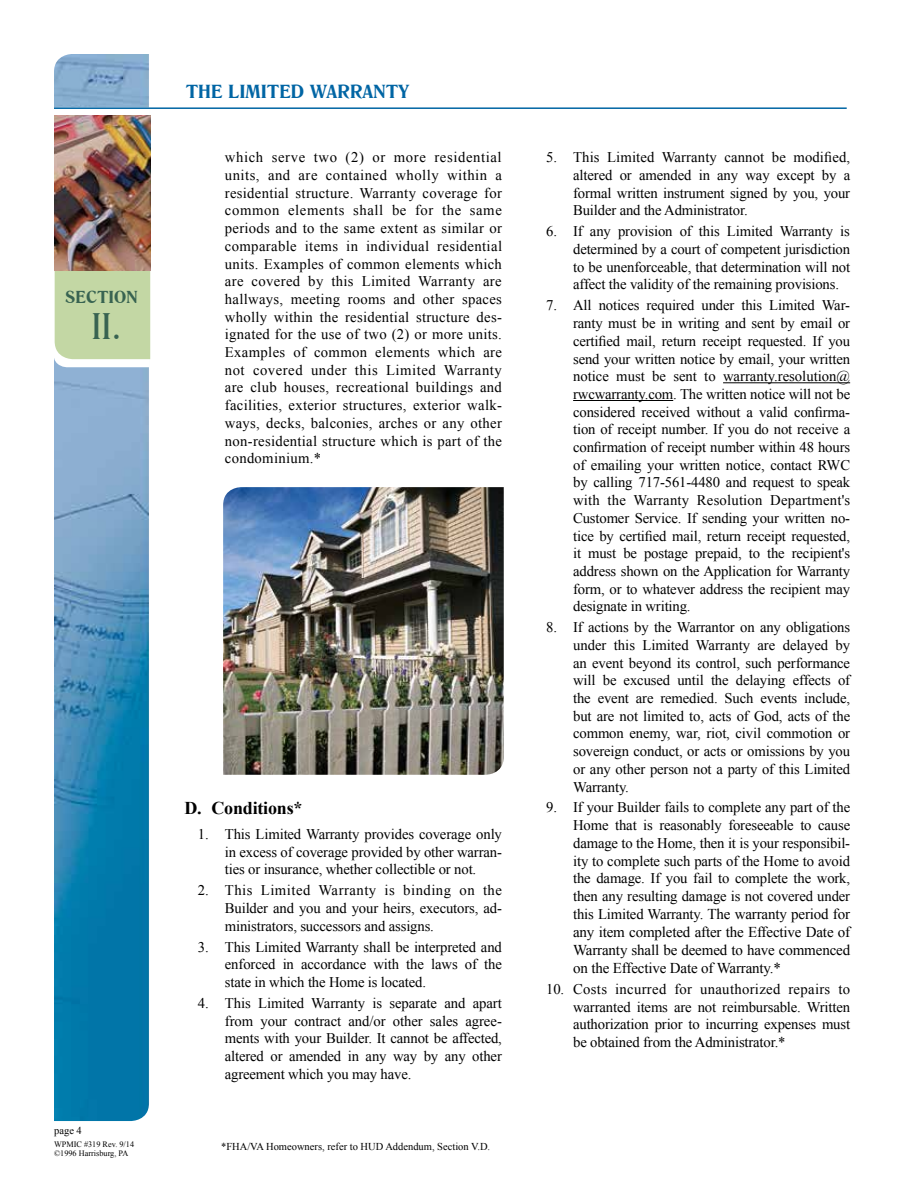
<style>
.page{position:relative;width:918px;height:1188px;background:#fff}
.page>*{position:absolute;margin:0;border:0;box-sizing:border-box;transform-origin:0 0}
.t1{font:36px "Romana BT";color:#386351}
.t2{font:700 18px "Romana BT";letter-spacing:.01em;color:#0065a4}
.t3{font:700 18px "Times New Roman";letter-spacing:-.01em;color:#000}
.t4{font:700 16.5px "Romana BT";letter-spacing:.01em;color:#386351}
.t5{font:15px/18px "Times New Roman";letter-spacing:-.01em;color:#000;text-align:justify}
.t6{font:14.7px/17.7px "Times New Roman";letter-spacing:-.01em;color:#000;text-align:justify}
.t7{font:10.5px "Times New Roman";color:#000}
.t8{font:8.25px/9px "Times New Roman";color:#000}
.s1{font-size:15px}
</style>
<div class="page">
<img style="left:54px;top:54px;width:95px;height:1067px">
<svg style="left:54px;top:109px;width:96px;height:258px"></svg>
<hr style="left:54px;top:107px;width:793px;height:2px;background:#0065a4">
<hr style="left:723px;top:382px;width:127px;height:1px;background:#000">
<hr style="left:573px;top:400px;width:100px;height:1px;background:#000">
<img style="left:55px;top:116px;width:95px;height:155px">
<img style="left:223px;top:487px;width:281px;height:288px">
<p class="t4" style="left:65px;top:287px;width:74px">SECTION</p>
<h1 class="t1" style="left:91px;top:304px;width:32px">II.</h1>
<p class="t2" style="left:186px;top:80px;width:225px">THE LIMITED WARRANTY</p>
<p class="t6" style="left:225px;top:148px;width:279px">which serve two (2) or more residential units, and are contained wholly within a residential structure. Warranty coverage for common elements shall be for the same periods and to the same extent as similar or comparable items in individual residential units. Examples of common elements which are covered by this Limited Warranty are hallways, meeting rooms and other spaces wholly within the residential structure des&shy;ignated for the use of two (2) or more units.<br>Examples of common elements which are not covered under this Limited Warranty are club houses, recreational buildings and facilities, exterior structures, exterior walk&shy;ways, decks, balconies, arches or any other non-residential structure which is part of the condominium.*</p>
<p class="t7" style="left:54px;top:1123px;width:29px">page 4</p>
<p class="t3" style="left:184px;top:796px;width:120px">D. Conditions*</p>
<p class="t6" style="left:225px;top:825px;width:279px;text-indent:-27px">1. This Limited Warranty provides coverage only in excess of coverage provided by other warran&shy;ties or insurance, whether collectible or not.</p>
<p class="t6" style="left:225px;top:881px;width:279px;text-indent:-27px">2. This Limited Warranty is binding on the Builder and you and your heirs, executors, ad&shy;ministrators, successors and assigns.</p>
<p class="t6" style="left:225px;top:938px;width:279px;text-indent:-27px">3. This Limited Warranty shall be interpreted and enforced in accordance with the laws of the state in which the Home is located.</p>
<p class="t6" style="left:225px;top:994px;width:279px;text-indent:-27px">4. This Limited Warranty is separate and apart from your contract and/or other sales agree&shy;ments with your Builder. It cannot be affected, altered or amended in any way by any other agreement which you may have.</p>
<p class="t8" style="left:54px;top:1140px;width:82px">WPMIC #319 Rev. 9/14 ©1996 Harrisburg, PA</p>
<p class="t7" style="left:221px;top:1140px;width:271px">*FHA/VA Homeowners, refer to HUD Addendum, Section V.D.</p>
<p class="t6" style="left:573px;top:148px;width:279px;text-indent:-27px">5. This Limited Warranty cannot be modified, altered or amended in any way except by a formal written instrument signed by you, your Builder and the Administrator.</p>
<p class="t6" style="left:573px;top:222px;width:279px;text-indent:-27px">6. If any provision of this Limited Warranty is determined by a court of competent jurisdiction to be unenforceable, that determination will not affect the validity of the remaining provisions.</p>
<p class="t6" style="left:573px;top:296px;width:279px;text-indent:-27px">7. All notices required under this Limited War&shy;ranty must be in writing and sent by email or certified mail, return receipt requested. If you send your written notice by email, your written notice must be sent to warranty.resolution@ rwcwarranty.com. The written notice will not be considered received without a valid confirma&shy;tion of receipt number. If you do not receive a confirmation of receipt number within 48 hours of emailing your written notice, contact RWC by calling 717-561-4480 and request to speak with the Warranty Resolution Department's Customer Service. If sending your written no&shy;tice by certified mail, return receipt requested, it must be postage prepaid, to the recipient's address shown on the Application for Warranty form, or to whatever address the recipient may designate in writing.</p>
<p class="t6" style="left:573px;top:618px;width:279px;text-indent:-27px">8. If actions by the Warrantor on any obligations under this Limited Warranty are delayed by an event beyond its control, such performance will be excused until the delaying effects of the event are remedied. Such events include, but are not limited to, acts of God, acts of the common enemy, war, riot, civil commotion or sovereign conduct, or acts or omissions by you or any other person not a party of this Limited Warranty.</p>
<p class="t6" style="left:573px;top:798px;width:279px;text-indent:-27px">9. If your Builder fails to complete any part of the Home that is reasonably foreseeable to cause damage to the Home, then it is your responsibil&shy;ity to complete such parts of the Home to avoid the damage. If you fail to complete the work, then any resulting damage is not covered under this Limited Warranty. <span class="s1">The warranty period for</span></p>
<p class="t5" style="left:573px;top:923px;width:279px">any item completed after the Effective Date of Warranty shall be deemed to have commenced on the Effective Date of Warranty.*</p>
<p class="t6" style="left:573px;top:980px;width:279px;text-indent:-27px">10. Costs incurred for unauthorized repairs to warranted items are not reimbursable. Written authorization prior to incurring expenses must be obtained from the Administrator.*</p>
</div>
